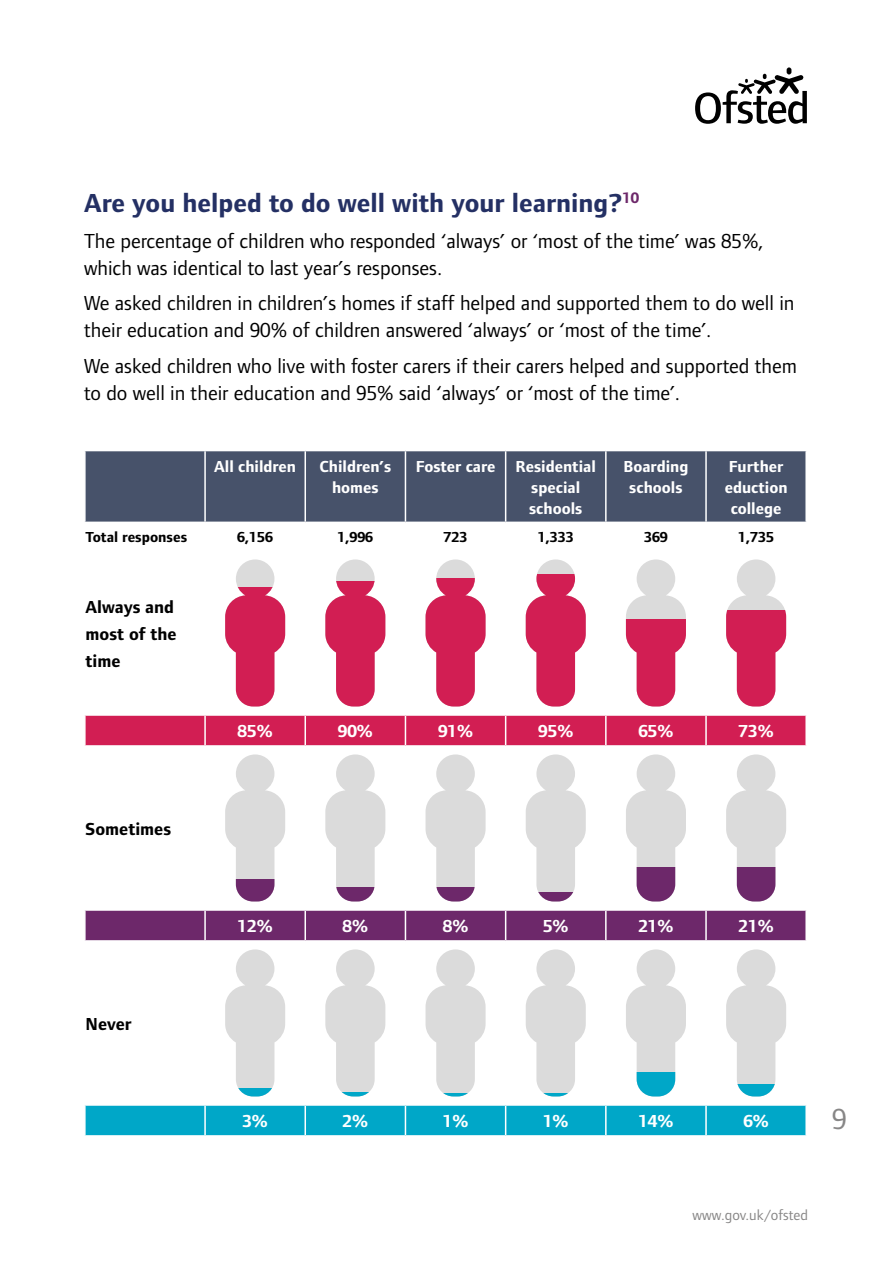
<style>
.page{position:relative;width:893px;height:1263px;background:#fff}
.page>*{position:absolute;margin:0;border:0;box-sizing:border-box;transform-origin:0 0}
.t1{font:30px "Foundry Form Sans";color:#878686}
.t2{font:700 27px "Foundry Form Sans";color:#243064}
._10_BODY_TEXT{font:21px/27px "Foundry Form Sans";color:#000}
._10_BODY_TEXT-2{font:700 18px "Foundry Form Sans";color:#fff}
._10_BODY_TEXT-3{font:700 18px/27px "Foundry Form Sans";color:#000}
._10_BODY_TEXT-4{font:700 16.5px/21px "Foundry Form Sans";color:#fff;text-align:center}
._10_BODY_TEXT-5{font:700 15px "Foundry Form Sans";color:#000}
.t3{font:15px "Foundry Form Sans Book 3";color:#878686}
</style>
<div class="page">
<svg style="left:695px;top:67px;width:112px;height:57px"></svg>
<div style="left:86px;top:451px;width:719px;height:71px;background:#47526a"></div>
<hr style="left:204px;top:451px;width:2px;height:71px;background:#fff">
<hr style="left:304px;top:451px;width:2px;height:71px;background:#fff">
<hr style="left:405px;top:451px;width:1px;height:71px;background:#fff">
<hr style="left:505px;top:451px;width:1px;height:71px;background:#fff">
<hr style="left:605px;top:451px;width:2px;height:71px;background:#fff">
<hr style="left:705px;top:451px;width:2px;height:71px;background:#fff">
<div style="left:85px;top:715px;width:720px;height:30px;background:#d21e53"></div>
<hr style="left:606px;top:714px;width:100px;height:2px;background:#fff">
<hr style="left:605px;top:716px;width:2px;height:29px;background:#fff">
<hr style="left:706px;top:714px;width:101px;height:2px;background:#fff">
<hr style="left:705px;top:716px;width:2px;height:29px;background:#fff">
<div style="left:85px;top:910px;width:720px;height:30px;background:#6d286a"></div>
<hr style="left:606px;top:909px;width:100px;height:2px;background:#fff">
<hr style="left:605px;top:911px;width:2px;height:29px;background:#fff">
<hr style="left:706px;top:909px;width:101px;height:2px;background:#fff">
<hr style="left:705px;top:911px;width:2px;height:29px;background:#fff">
<div style="left:85px;top:1105px;width:720px;height:30px;background:#00a7c8"></div>
<hr style="left:606px;top:1104px;width:100px;height:2px;background:#fff">
<hr style="left:605px;top:1106px;width:2px;height:29px;background:#fff">
<hr style="left:706px;top:1104px;width:101px;height:2px;background:#fff">
<hr style="left:705px;top:1106px;width:2px;height:29px;background:#fff">
<svg style="left:225px;top:559px;width:60px;height:147px"></svg>
<svg style="left:325px;top:559px;width:60px;height:147px"></svg>
<svg style="left:425px;top:559px;width:61px;height:147px"></svg>
<svg style="left:526px;top:559px;width:60px;height:147px"></svg>
<svg style="left:626px;top:559px;width:60px;height:61px"></svg>
<svg style="left:626px;top:620px;width:60px;height:86px;fill:#d21e53"></svg>
<svg style="left:727px;top:559px;width:58px;height:51px"></svg>
<svg style="left:726px;top:610px;width:60px;height:96px;fill:#d21e53"></svg>
<svg style="left:225px;top:754px;width:60px;height:125px"></svg>
<svg style="left:235px;top:879px;width:40px;height:22px"></svg>
<svg style="left:325px;top:754px;width:60px;height:133px"></svg>
<svg style="left:336px;top:887px;width:39px;height:14px"></svg>
<svg style="left:425px;top:754px;width:61px;height:133px"></svg>
<svg style="left:436px;top:887px;width:39px;height:14px"></svg>
<svg style="left:526px;top:754px;width:60px;height:138px"></svg>
<svg style="left:538px;top:892px;width:36px;height:9px"></svg>
<svg style="left:626px;top:754px;width:60px;height:114px"></svg>
<svg style="left:636px;top:868px;width:40px;height:33px"></svg>
<svg style="left:726px;top:754px;width:60px;height:114px"></svg>
<svg style="left:736px;top:868px;width:40px;height:33px"></svg>
<svg style="left:225px;top:949px;width:60px;height:139px"></svg>
<svg style="left:238px;top:1088px;width:34px;height:8px"></svg>
<svg style="left:325px;top:949px;width:60px;height:143px"></svg>
<svg style="left:342px;top:1092px;width:27px;height:4px"></svg>
<svg style="left:425px;top:949px;width:61px;height:144px"></svg>
<hr style="left:425px;top:1093px;width:61px;height:3px;background:#00a7c8">
<svg style="left:526px;top:949px;width:60px;height:144px"></svg>
<hr style="left:526px;top:1093px;width:60px;height:3px;background:#00a7c8">
<svg style="left:626px;top:949px;width:60px;height:123px"></svg>
<svg style="left:636px;top:1072px;width:40px;height:24px"></svg>
<svg style="left:726px;top:949px;width:60px;height:135px"></svg>
<svg style="left:737px;top:1084px;width:38px;height:12px"></svg>
<h2 class="t2" style="left:84px;top:188px;width:557px">Are you helped to do well with your learning?<sup>10</sup></h2>
<p class="_10_BODY_TEXT" style="left:84px;top:227px;width:681px">The percentage of children who responded ‘always’ or ‘most of the time’ was 85%, which was identical to last year’s responses.</p>
<p class="_10_BODY_TEXT" style="left:84px;top:290px;width:712px">We asked children in children’s homes if staff helped and supported them to do well in their education and 90% of children answered ‘always’ or ‘most of the time’.</p>
<p class="_10_BODY_TEXT" style="left:84px;top:352px;width:714px">We asked children who live with foster carers if their carers helped and supported them to do well in their education and 95% said ‘always’ or ‘most of the time’.</p>
<p class="_10_BODY_TEXT-4" style="left:214px;top:456px;width:83px">All children</p>
<p class="_10_BODY_TEXT-4" style="left:320px;top:456px;width:73px">Children’s homes</p>
<p class="_10_BODY_TEXT-4" style="left:416px;top:456px;width:81px">Foster care</p>
<p class="_10_BODY_TEXT-4" style="left:516px;top:456px;width:82px">Residential special schools</p>
<p class="_10_BODY_TEXT-4" style="left:623px;top:456px;width:66px">Boarding schools</p>
<p class="_10_BODY_TEXT-4" style="left:725px;top:456px;width:64px">Further eduction college</p>
<p class="_10_BODY_TEXT-5" style="left:86px;top:529px;width:103px">Total responses</p>
<p class="_10_BODY_TEXT-5" style="left:237px;top:529px;width:37px">6,156</p>
<p class="_10_BODY_TEXT-5" style="left:337px;top:529px;width:37px">1,996</p>
<p class="_10_BODY_TEXT-5" style="left:444px;top:529px;width:25px">723</p>
<p class="_10_BODY_TEXT-5" style="left:538px;top:529px;width:37px">1,333</p>
<p class="_10_BODY_TEXT-5" style="left:644px;top:529px;width:25px">369</p>
<p class="_10_BODY_TEXT-5" style="left:738px;top:529px;width:37px">1,735</p>
<p class="_10_BODY_TEXT-3" style="left:86px;top:593px;width:93px">Always and most of the time</p>
<p class="_10_BODY_TEXT-3" style="left:86px;top:815px;width:87px">Sometimes</p>
<p class="_10_BODY_TEXT-2" style="left:238px;top:721px;width:37px">85%</p>
<p class="_10_BODY_TEXT-2" style="left:338px;top:721px;width:37px">90%</p>
<p class="_10_BODY_TEXT-2" style="left:438px;top:721px;width:37px">91%</p>
<p class="_10_BODY_TEXT-2" style="left:538px;top:721px;width:37px">95%</p>
<p class="_10_BODY_TEXT-2" style="left:638px;top:721px;width:37px">65%</p>
<p class="_10_BODY_TEXT-2" style="left:739px;top:721px;width:37px">73%</p>
<p class="_10_BODY_TEXT-2" style="left:238px;top:916px;width:37px">12%</p>
<p class="_10_BODY_TEXT-2" style="left:343px;top:916px;width:27px">8%</p>
<p class="_10_BODY_TEXT-2" style="left:443px;top:916px;width:27px">8%</p>
<p class="_10_BODY_TEXT-2" style="left:543px;top:916px;width:27px">5%</p>
<p class="_10_BODY_TEXT-2" style="left:638px;top:916px;width:37px">21%</p>
<p class="_10_BODY_TEXT-2" style="left:739px;top:916px;width:37px">21%</p>
<p class="_10_BODY_TEXT-3" style="left:86px;top:1010px;width:48px">Never</p>
<p class="_10_BODY_TEXT-2" style="left:242px;top:1111px;width:27px">3%</p>
<p class="_10_BODY_TEXT-2" style="left:343px;top:1111px;width:27px">2%</p>
<p class="_10_BODY_TEXT-2" style="left:443px;top:1111px;width:27px">1%</p>
<p class="_10_BODY_TEXT-2" style="left:543px;top:1111px;width:27px">1%</p>
<p class="_10_BODY_TEXT-2" style="left:638px;top:1111px;width:37px">14%</p>
<p class="_10_BODY_TEXT-2" style="left:743px;top:1111px;width:27px">6%</p>
<h1 class="t1" style="left:832px;top:1102px;width:16px">9</h1>
<p class="t3" style="left:692px;top:1207px;width:117px">www.gov.uk/ofsted</p>
</div>
